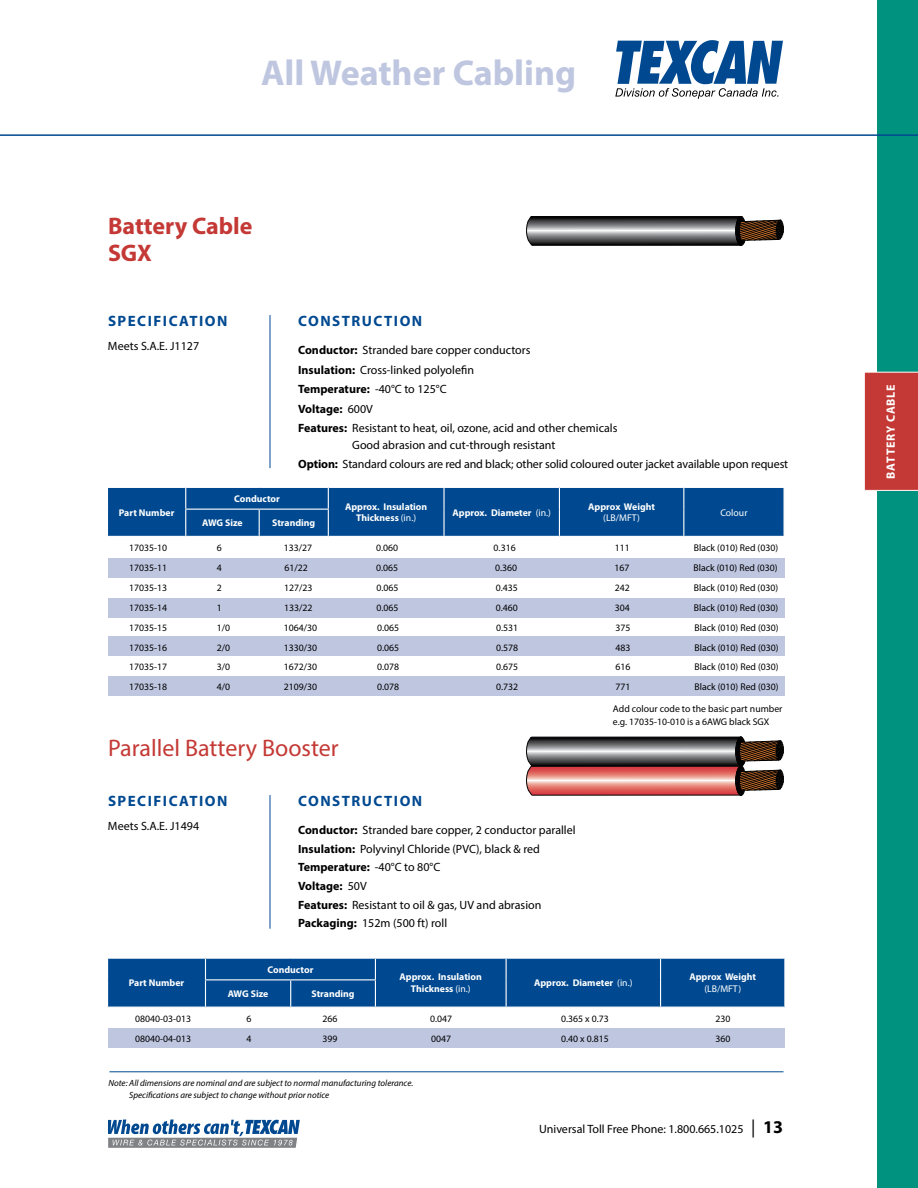
<style>
.page{position:relative;width:918px;height:1188px;background:#fff}
.page>*{position:absolute;margin:0;border:0;box-sizing:border-box;transform-origin:0 0}
.t1{font:700 36px "Myriad Pro";color:#bfc6e0}
.t2{font:24px "Myriad Pro";color:#c43935}
.t3{font:700 24px/27px "Myriad Pro";color:#c43935}
.t4{font:700 18px "Myriad Pro";color:#000}
.t5{font:700 15px "Myriad Pro";letter-spacing:.1em;color:#004990}
.t6{font:12px/19.5px "Myriad Pro";color:#000}
.t7{font:700 12px "Myriad Pro";letter-spacing:.06em;color:#fff}
.t8{font:9.75px/12.8px "Myriad Pro";color:#000}
.t9{font:700 9.75px/11.7px "Myriad Pro";color:#fff;text-align:center}
.t10{font:9.75px "Myriad Pro";color:#fff}
.t11{font:italic 9px/12px "Myriad Pro";color:#000}
.s1{font-weight:700}
.s2{font-weight:400}
.s3{font-size:18px}
.s4{font-weight:700;font-size:18px}
</style>
<div class="page">
<div style="left:878px;top:0;width:40px;height:1188px;background:#00927e"></div>
<svg style="left:108px;top:1120px;width:192px;height:28px"></svg>
<svg style="left:615px;top:40px;width:168px;height:59px"></svg>
<div style="left:864px;top:372px;width:54px;height:119px;background:#c43935"></div>
<div style="left:108px;top:1028px;width:677px;height:20px;background:#bfc6e0"></div>
<div style="left:107px;top:958px;width:678px;height:49px;background:#004990"></div>
<hr style="left:109px;top:1071px;width:675px;height:1px;background:#004990">
<hr style="left:270px;top:315px;width:1px;height:153px;background:#004990">
<hr style="left:270px;top:795px;width:1px;height:134px;background:#004990">
<hr style="left:0;top:134px;width:918px;height:2px;background:#004990">
<svg style="left:526px;top:216px;width:258px;height:30px;background:#6c6a68"></svg>
<svg style="left:526px;top:737px;width:258px;height:59px;background:#996f6c"></svg>
<div style="left:108px;top:598px;width:677px;height:20px;background:#bfc6e0"></div>
<div style="left:108px;top:637px;width:677px;height:19px;background:#bfc6e0"></div>
<div style="left:108px;top:559px;width:677px;height:19px;background:#bfc6e0"></div>
<div style="left:107px;top:487px;width:677px;height:49px;background:#004990"></div>
<div style="left:108px;top:676px;width:677px;height:20px;background:#bfc6e0"></div>
<h1 class="t1" style="left:261px;top:50px;width:317px">All Weather Cabling</h1>
<h2 class="t3" style="left:108px;top:212px;width:146px">Battery Cable<br>SGX</h2>
<p class="t5" style="left:108px;top:311px;width:121px">SPECIFICATION</p>
<p class="t6" style="left:108px;top:336px;width:93px">Meets S.A.E. J1127</p>
<p class="t5" style="left:298px;top:311px;width:126px">CONSTRUCTION</p>
<p class="t6" style="left:298px;top:340px;width:321px"><span class="s1">Conductor:</span> Stranded bare copper conductors<br><span class="s1">Insulation:</span> Cross-linked polyolefin<br><span class="s1">Temperature:</span> -40°C to 125°C<br><span class="s1">Voltage:</span> 600V<br><span class="s1">Features:</span> Resistant to heat, oil, ozone, acid and other chemicals</p>
<p class="t6" style="left:298px;top:435px;width:492px;text-indent:54px">Good abrasion and cut-through resistant<br><span class="s1">Option:</span> Standard colours are red and black; other solid coloured outer jacket available upon request</p>
<p class="t9" style="left:119px;top:506px;width:57px">Part Number</p>
<p class="t9" style="left:234px;top:492px;width:47px">Conductor</p>
<p class="t9" style="left:202px;top:517px;width:42px">AWG Size</p>
<p class="t9" style="left:272px;top:517px;width:45px">Stranding</p>
<p class="t9" style="left:345px;top:500px;width:84px">Approx. Insulation<br>Thickness <span class="s2">(in.)</span></p>
<p class="t9" style="left:453px;top:506px;width:100px">Approx. Diameter <span class="s2">(in.)</span></p>
<p class="t9" style="left:588px;top:500px;width:68px">Approx Weight</p>
<p class="t10" style="left:603px;top:512px;width:38px">(LB/MFT)</p>
<p class="t10" style="left:720px;top:506px;width:29px">Colour</p>
<p class="t8" style="left:129px;top:541px;width:40px">17035-10</p>
<p class="t8" style="left:217px;top:541px;width:7px">6</p>
<p class="t8" style="left:284px;top:541px;width:30px">133/27</p>
<p class="t8" style="left:376px;top:541px;width:24px">0.060</p>
<p class="t8" style="left:494px;top:541px;width:24px">0.316</p>
<p class="t8" style="left:615px;top:541px;width:17px">111</p>
<p class="t8" style="left:694px;top:541px;width:86px">Black (010) Red (030)</p>
<p class="t8" style="left:129px;top:561px;width:40px">17035-11</p>
<p class="t8" style="left:217px;top:561px;width:7px">4</p>
<p class="t8" style="left:285px;top:561px;width:25px">61/22</p>
<p class="t8" style="left:376px;top:561px;width:24px">0.065</p>
<p class="t8" style="left:495px;top:561px;width:24px">0.360</p>
<p class="t8" style="left:614px;top:561px;width:17px">167</p>
<p class="t8" style="left:694px;top:561px;width:86px">Black (010) Red (030)</p>
<p class="t8" style="left:129px;top:581px;width:40px">17035-13</p>
<p class="t8" style="left:217px;top:581px;width:7px">2</p>
<p class="t8" style="left:284px;top:581px;width:30px">127/23</p>
<p class="t8" style="left:377px;top:581px;width:24px">0.065</p>
<p class="t8" style="left:496px;top:581px;width:24px">0.435</p>
<p class="t8" style="left:615px;top:581px;width:17px">242</p>
<p class="t8" style="left:694px;top:581px;width:86px">Black (010) Red (030)</p>
<p class="t8" style="left:129px;top:601px;width:40px">17035-14</p>
<p class="t8" style="left:217px;top:601px;width:7px">1</p>
<p class="t8" style="left:284px;top:601px;width:30px">133/22</p>
<p class="t8" style="left:377px;top:601px;width:24px">0.065</p>
<p class="t8" style="left:496px;top:601px;width:24px">0.460</p>
<p class="t8" style="left:615px;top:601px;width:17px">304</p>
<p class="t8" style="left:694px;top:601px;width:86px">Black (010) Red (030)</p>
<p class="t8" style="left:129px;top:621px;width:40px">17035-15</p>
<p class="t8" style="left:217px;top:621px;width:15px">1/0</p>
<p class="t8" style="left:284px;top:621px;width:35px">1064/30</p>
<p class="t8" style="left:377px;top:621px;width:24px">0.065</p>
<p class="t8" style="left:496px;top:621px;width:24px">0.531</p>
<p class="t8" style="left:615px;top:621px;width:17px">375</p>
<p class="t8" style="left:695px;top:621px;width:86px">Black (010) Red (030)</p>
<p class="t8" style="left:129px;top:641px;width:40px">17035-16</p>
<p class="t8" style="left:217px;top:641px;width:15px">2/0</p>
<p class="t8" style="left:284px;top:641px;width:35px">1330/30</p>
<p class="t8" style="left:377px;top:641px;width:24px">0.065</p>
<p class="t8" style="left:496px;top:641px;width:24px">0.578</p>
<p class="t8" style="left:615px;top:641px;width:17px">483</p>
<p class="t8" style="left:695px;top:641px;width:86px">Black (010) Red (030)</p>
<p class="t8" style="left:129px;top:661px;width:40px">17035-17</p>
<p class="t8" style="left:217px;top:661px;width:15px">3/0</p>
<p class="t8" style="left:284px;top:661px;width:35px">1672/30</p>
<p class="t8" style="left:377px;top:661px;width:24px">0.078</p>
<p class="t8" style="left:496px;top:661px;width:24px">0.675</p>
<p class="t8" style="left:615px;top:661px;width:17px">616</p>
<p class="t8" style="left:695px;top:661px;width:86px">Black (010) Red (030)</p>
<p class="t8" style="left:129px;top:681px;width:40px">17035-18</p>
<p class="t8" style="left:217px;top:681px;width:15px">4/0</p>
<p class="t8" style="left:284px;top:681px;width:35px">2109/30</p>
<p class="t8" style="left:377px;top:681px;width:24px">0.078</p>
<p class="t8" style="left:496px;top:681px;width:24px">0.732</p>
<p class="t8" style="left:615px;top:681px;width:17px">771</p>
<p class="t8" style="left:695px;top:681px;width:86px">Black (010) Red (030)</p>
<p class="t8" style="left:613px;top:702px;width:171px">Add colour code to the basic part number e.g. 17035-10-010 is a 6AWG black SGX</p>
<h2 class="t2" style="left:108px;top:733px;width:232px">Parallel Battery Booster</h2>
<p class="t5" style="left:108px;top:791px;width:121px">SPECIFICATION</p>
<p class="t6" style="left:108px;top:816px;width:93px">Meets S.A.E. J1494</p>
<p class="t5" style="left:298px;top:791px;width:126px">CONSTRUCTION</p>
<p class="t6" style="left:298px;top:821px;width:279px;line-height:18.6px"><span class="s1">Conductor:</span> Stranded bare copper, 2 conductor parallel <span class="s1">Insulation:</span> Polyvinyl Chloride (PVC), black &amp; red <span class="s1">Temperature:</span> -40°C to 80°C<br><span class="s1">Voltage:</span> 50V<br><span class="s1">Features:</span> Resistant to oil &amp; gas, UV and abrasion <span class="s1">Packaging:</span> 152m (500 ft) roll</p>
<p class="t9" style="left:129px;top:977px;width:57px">Part Number</p>
<p class="t9" style="left:268px;top:963px;width:47px">Conductor</p>
<p class="t9" style="left:228px;top:988px;width:42px">AWG Size</p>
<p class="t9" style="left:312px;top:988px;width:45px">Stranding</p>
<p class="t9" style="left:400px;top:971px;width:84px">Approx. Insulation<br>Thickness <span class="s2">(in.)</span></p>
<p class="t9" style="left:534px;top:977px;width:100px">Approx. Diameter <span class="s2">(in.)</span></p>
<p class="t9" style="left:689px;top:971px;width:68px">Approx Weight</p>
<p class="t10" style="left:704px;top:983px;width:38px">(LB/MFT)</p>
<p class="t8" style="left:135px;top:1012px;width:58px">08040-03-013</p>
<p class="t8" style="left:247px;top:1012px;width:7px">6</p>
<p class="t8" style="left:323px;top:1012px;width:17px">266</p>
<p class="t8" style="left:430px;top:1012px;width:24px">0.047</p>
<p class="t8" style="left:561px;top:1012px;width:49px">0.365 x 0.73</p>
<p class="t8" style="left:716px;top:1012px;width:17px">230</p>
<p class="t8" style="left:135px;top:1032px;width:58px">08040-04-013</p>
<p class="t8" style="left:247px;top:1032px;width:7px">4</p>
<p class="t8" style="left:323px;top:1032px;width:17px">399</p>
<p class="t8" style="left:431px;top:1032px;width:22px">0047</p>
<p class="t8" style="left:561px;top:1032px;width:49px">0.40 x 0.815</p>
<p class="t8" style="left:716px;top:1032px;width:17px">360</p>
<p class="t11" style="left:129px;top:1077px;width:286px;text-indent:-21px">Note: All dimensions are nominal and are subject to normal manufacturing tolerance.<br>Specifications are subject to change without prior notice</p>
<p class="t6" style="left:539px;top:1119px;width:246px">Universal Toll Free Phone: 1.800.665.1025 <span class="s3">|</span> <span class="s4">13</span></p>
<p class="t6" style="left:683px;top:1120px;width:62px">77 777 5776</p>
<h3 class="t4" style="left:773px;top:1116px;width:11px">1</h3>
<p class="t7" style="left:883px;top:479px;width:96px;rotate:-90deg">BATTERY CABLE</p>
</div>
